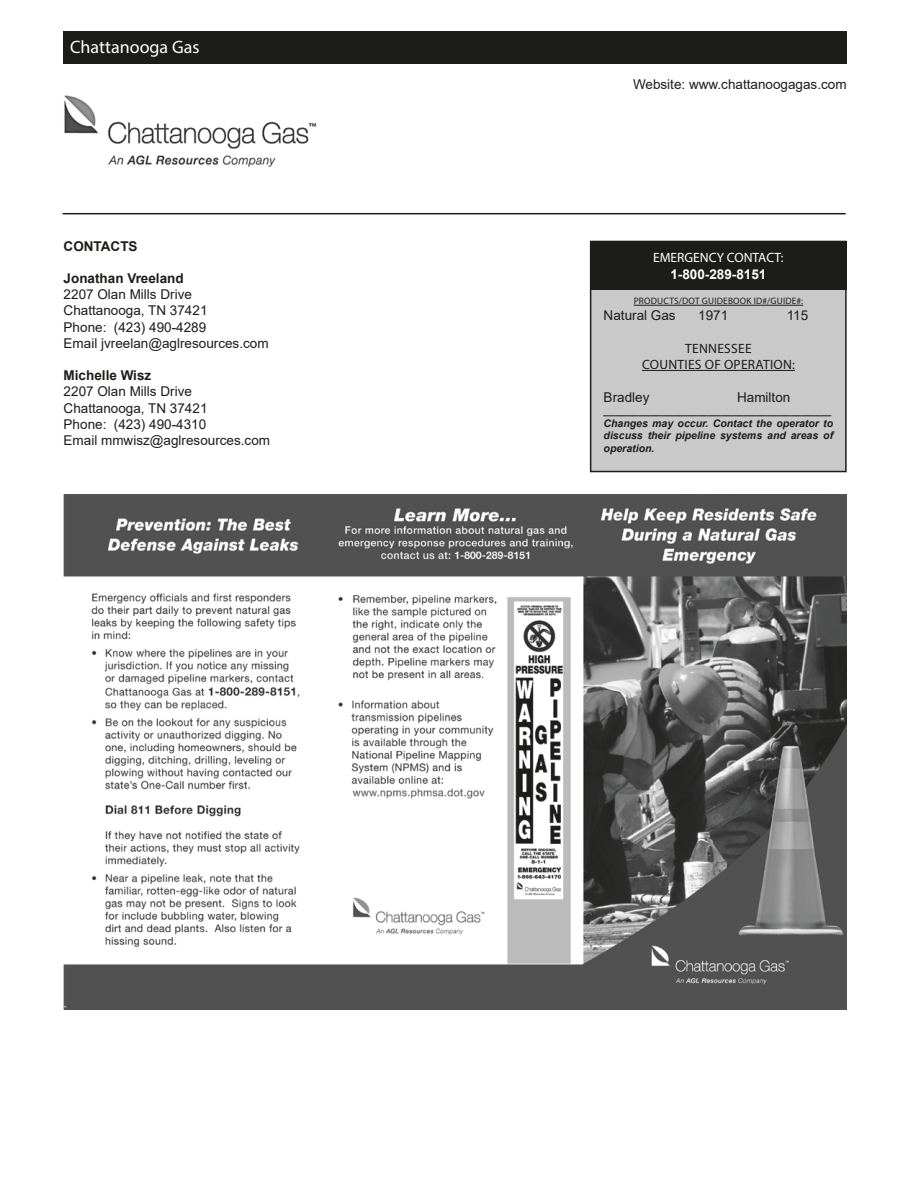
<style>
.page{position:relative;width:918px;height:1188px;background:#fff}
.page>*{position:absolute;margin:0;border:0;box-sizing:border-box;transform-origin:0 0}
.t1{font:18px "Myriad Pro";color:#fff}
.t2{font:13.5px/16.2px "Arial";color:#1c1c1a}
.t3{font:700 13.5px "Arial";color:#1c1c1a}
.t4{font:13.5px/16.2px "Myriad Pro";letter-spacing:.02em;color:#1c1c1a;text-align:center}
.t5{font:13.5px "Myriad Pro";color:#fff}
.t6{font:700 13.5px "Arial";color:#fff}
.t7{font:italic 700 10.5px/12.6px "Arial";color:#1c1c1a}
.t8{font:9.3px "Myriad Pro";letter-spacing:.02em;color:#1c1c1a}
</style>
<div class="page">
<div style="left:591px;top:241px;width:255px;height:231px;background:#c9c9ca"></div>
<div style="left:590px;top:241px;width:257px;height:231px;border:2px solid #1c1c1a"></div>
<hr style="left:63px;top:213px;width:783px;height:1px;background:#1c1c1a">
<div style="left:64px;top:31px;width:783px;height:33px;background:#1c1c1a"></div>
<div style="left:590px;top:241px;width:257px;height:49px;background:#1c1c1a"></div>
<hr style="left:634px;top:305px;width:169px;height:1px;background:#1c1c1a">
<hr style="left:642px;top:370px;width:153px;height:1px;background:#1c1c1a">
<img style="left:64px;top:95px;width:253px;height:72px">
<img style="left:64px;top:494px;width:783px;height:516px">
<h1 class="t1" style="left:70px;top:36px;width:131px">Chattanooga Gas</h1>
<p class="t3" style="left:64px;top:236px;width:75px">CONTACTS</p>
<p class="t3" style="left:64px;top:269px;width:122px">Jonathan Vreeland</p>
<p class="t2" style="left:64px;top:286px;width:206px">2207 Olan Mills Drive<br>Chattanooga, TN 37421<br>Phone: (423) 490-4289<br>Email jvreelan@aglresources.com</p>
<p class="t3" style="left:64px;top:366px;width:89px">Michelle Wisz</p>
<p class="t2" style="left:64px;top:383px;width:208px">2207 Olan Mills Drive<br>Chattanooga, TN 37421<br>Phone: (423) 490-4310<br>Email mmwisz@aglresources.com</p>
<p class="t2" style="left:633px;top:76px;width:215px">Website: www.chattanoogagas.com</p>
<p class="t5" style="left:653px;top:250px;width:132px">EMERGENCY CONTACT:</p>
<p class="t6" style="left:670px;top:264px;width:98px">1-800-289-8151</p>
<p class="t8" style="left:634px;top:295px;width:171px">PRODUCTS/DOT GUIDEBOOK ID#/GUIDE#:</p>
<p class="t2" style="left:604px;top:308px;width:74px">Natural Gas</p>
<p class="t2" style="left:698px;top:308px;width:32px">1971</p>
<p class="t2" style="left:787px;top:308px;width:23px">115</p>
<p class="t4" style="left:642px;top:340px;width:154px">TENNESSEE<br>COUNTIES OF OPERATION:</p>
<p class="t2" style="left:604px;top:389px;width:47px">Bradley</p>
<p class="t2" style="left:737px;top:389px;width:55px">Hamilton</p>
<p class="t7" style="left:604px;top:404px;width:231px">_______________________________________ Changes may occur. Contact the operator to discuss their pipeline systems and areas of operation.</p>
</div>
